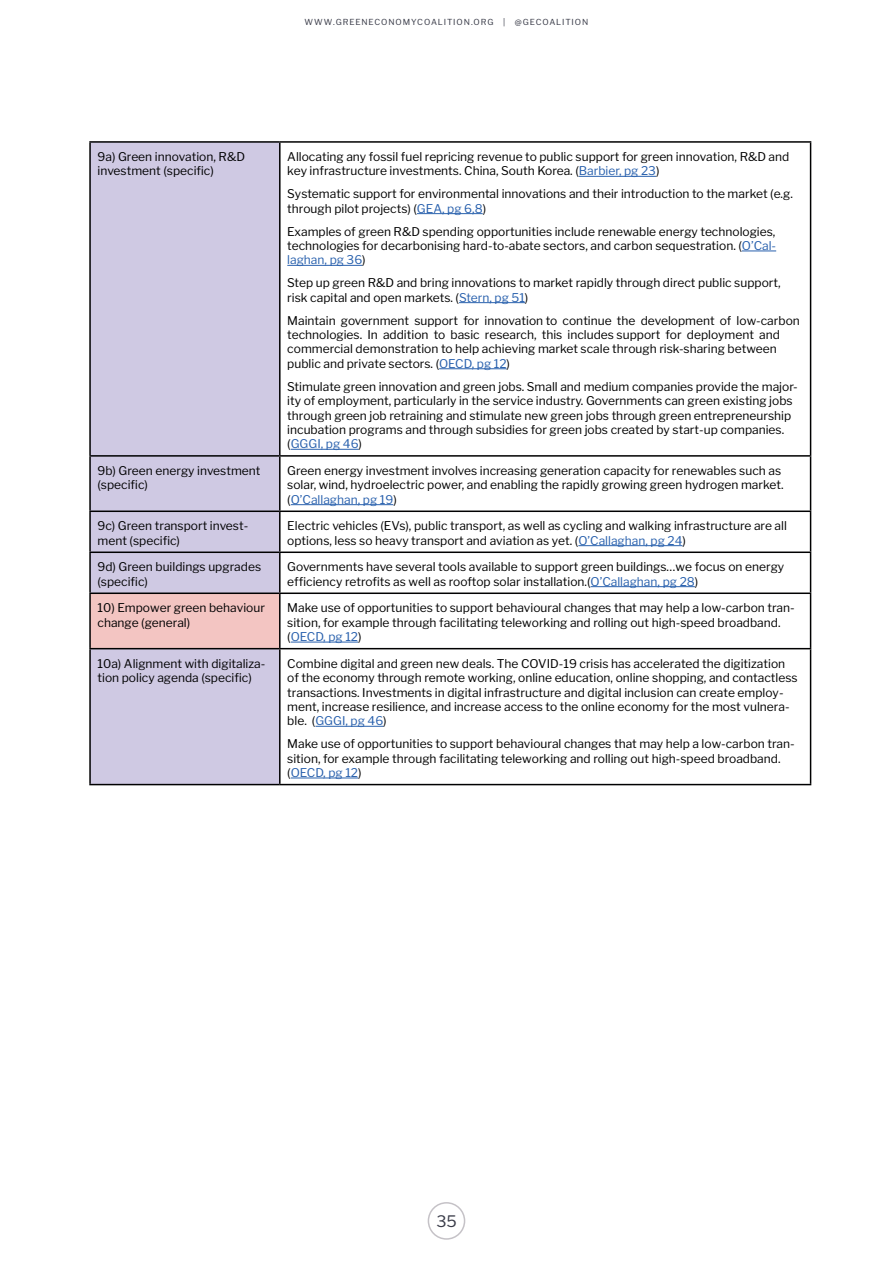
<style>
.page{position:relative;width:893px;height:1263px;background:#fff}
.page>*{position:absolute;margin:0;border:0;box-sizing:border-box;transform-origin:0 0}
.t1{font:15.75px "Libre Franklin";color:#393b48}
.t2{font:12px/14.4px "Libre Franklin";color:#000001}
.t3{font:8.25px "Libre Franklin";letter-spacing:.11em;color:#393b48}
.s1{color:#2860ad}
</style>
<div class="page">
<div style="left:91px;top:143px;width:188px;height:641px;background:#cfc9e3"></div>
<div style="left:90px;top:593px;width:190px;height:56px;background:#f3c5c2"></div>
<hr style="left:89px;top:141px;width:191px;height:2px;background:#000001">
<hr style="left:280px;top:141px;width:531px;height:2px;background:#000001">
<hr style="left:89px;top:455px;width:191px;height:2px;background:#000001">
<hr style="left:280px;top:455px;width:531px;height:2px;background:#000001">
<hr style="left:89px;top:510px;width:191px;height:2px;background:#000001">
<hr style="left:280px;top:510px;width:531px;height:2px;background:#000001">
<hr style="left:89px;top:551px;width:191px;height:2px;background:#000001">
<hr style="left:280px;top:551px;width:531px;height:2px;background:#000001">
<hr style="left:89px;top:592px;width:191px;height:2px;background:#000001">
<hr style="left:280px;top:592px;width:531px;height:2px;background:#000001">
<hr style="left:89px;top:648px;width:191px;height:1px;background:#000001">
<hr style="left:280px;top:648px;width:531px;height:1px;background:#000001">
<hr style="left:89px;top:784px;width:191px;height:1px;background:#000001">
<hr style="left:280px;top:784px;width:531px;height:1px;background:#000001">
<hr style="left:89px;top:143px;width:2px;height:312px;background:#000001">
<hr style="left:89px;top:457px;width:2px;height:53px;background:#000001">
<hr style="left:89px;top:512px;width:2px;height:39px;background:#000001">
<hr style="left:89px;top:553px;width:2px;height:39px;background:#000001">
<hr style="left:89px;top:594px;width:2px;height:54px;background:#000001">
<hr style="left:89px;top:649px;width:2px;height:135px;background:#000001">
<hr style="left:279px;top:143px;width:2px;height:312px;background:#000001">
<hr style="left:810px;top:143px;width:1px;height:312px;background:#000001">
<hr style="left:279px;top:457px;width:2px;height:53px;background:#000001">
<hr style="left:810px;top:457px;width:1px;height:53px;background:#000001">
<hr style="left:279px;top:512px;width:2px;height:39px;background:#000001">
<hr style="left:810px;top:512px;width:1px;height:39px;background:#000001">
<hr style="left:279px;top:553px;width:2px;height:39px;background:#000001">
<hr style="left:810px;top:553px;width:1px;height:39px;background:#000001">
<hr style="left:279px;top:594px;width:2px;height:54px;background:#000001">
<hr style="left:810px;top:594px;width:1px;height:54px;background:#000001">
<hr style="left:279px;top:649px;width:2px;height:135px;background:#000001">
<hr style="left:810px;top:649px;width:1px;height:135px;background:#000001">
<hr style="left:579px;top:176px;width:77px;height:1px;background:#2860ad">
<hr style="left:417px;top:213px;width:66px;height:1px;background:#2860ad">
<hr style="left:742px;top:251px;width:34px;height:1px;background:#2860ad">
<hr style="left:287px;top:265px;width:75px;height:1px;background:#2860ad">
<hr style="left:459px;top:302px;width:66px;height:1px;background:#2860ad">
<hr style="left:439px;top:368px;width:68px;height:1px;background:#2860ad">
<hr style="left:291px;top:449px;width:68px;height:1px;background:#2860ad">
<hr style="left:291px;top:504px;width:102px;height:1px;background:#2860ad">
<hr style="left:578px;top:545px;width:104px;height:1px;background:#2860ad">
<hr style="left:590px;top:586px;width:105px;height:1px;background:#2860ad">
<hr style="left:291px;top:642px;width:67px;height:1px;background:#2860ad">
<hr style="left:315px;top:726px;width:68px;height:1px;background:#2860ad">
<hr style="left:291px;top:778px;width:67px;height:1px;background:#2860ad">
<div style="left:428px;top:1202px;width:37px;height:38px;border:2px solid #c5c2c7;border-radius:50%"></div>
<p class="t3" style="left:305px;top:17px;width:285px">WWW.GREENECONOMYCOALITION.ORG | @GECOALITION</p>
<p class="t2" style="left:98px;top:149px;width:149px">9a) Green innovation, R&amp;D investment (specific)</p>
<p class="t2" style="left:287px;top:149px;width:504px">Allocating any fossil fuel repricing revenue to public support for green innovation, R&amp;D and key infrastructure investments. China, South Korea. (<span class="s1">Barbier, pg 23</span>)</p>
<p class="t2" style="left:287px;top:187px;width:507px">Systematic support for environmental innovations and their introduction to the market (e.g. through pilot projects) (<span class="s1">GEA, pg 6,8</span>)</p>
<p class="t2" style="left:287px;top:224px;width:490px;text-align:justify">Examples of green R&amp;D spending opportunities include renewable energy technologies, technologies for decarbonising hard-to-abate sectors, and carbon sequestration. (<span class="s1">O’Cal&shy;laghan, pg 36</span>)</p>
<p class="t2" style="left:287px;top:276px;width:495px">Step up green R&amp;D and bring innovations to market rapidly through direct public support, risk capital and open markets. (<span class="s1">Stern, pg 51</span>)</p>
<p class="t2" style="left:287px;top:313px;width:514px">Maintain government support for innovation to continue the development of low-carbon technologies. In addition to basic research, this includes support for deployment and commercial demonstration to help achieving market scale through risk-sharing between public and private sectors. (<span class="s1">OECD, pg 12</span>)</p>
<p class="t2" style="left:287px;top:379px;width:512px">Stimulate green innovation and green jobs. Small and medium companies provide the major&shy;ity of employment, particularly in the service industry. Governments can green existing jobs through green job retraining and stimulate new green jobs through green entrepreneurship incubation programs and through subsidies for green jobs created by start-up companies. (<span class="s1">GGGI, pg 46</span>)</p>
<p class="t2" style="left:98px;top:463px;width:164px">9b) Green energy investment (specific)</p>
<p class="t2" style="left:287px;top:463px;width:498px">Green energy investment involves increasing generation capacity for renewables such as solar, wind, hydroelectric power, and enabling the rapidly growing green hydrogen market. (<span class="s1">O’Callaghan, pg 19</span>)</p>
<p class="t2" style="left:98px;top:519px;width:152px">9c) Green transport invest&shy;ment (specific)</p>
<p class="t2" style="left:287px;top:519px;width:501px">Electric vehicles (EVs), public transport, as well as cycling and walking infrastructure are all options, less so heavy transport and aviation as yet. (<span class="s1">O’Callaghan, pg 24</span>)</p>
<p class="t2" style="left:98px;top:560px;width:165px">9d) Green buildings upgrades (specific)</p>
<p class="t2" style="left:287px;top:560px;width:498px">Governments have several tools available to support green buildings…we focus on energy efficiency retrofits as well as rooftop solar installation.(<span class="s1">O’Callaghan, pg 28</span>)</p>
<p class="t2" style="left:98px;top:601px;width:169px">10) Empower green behaviour change (general)</p>
<p class="t2" style="left:287px;top:601px;width:509px">Make use of opportunities to support behavioural changes that may help a low-carbon tran&shy;sition, for example through facilitating teleworking and rolling out high-speed broadband. (<span class="s1">OECD, pg 12</span>)</p>
<p class="t2" style="left:98px;top:656px;width:169px">10a) Alignment with digitaliza&shy;tion policy agenda (specific)</p>
<p class="t2" style="left:287px;top:656px;width:512px">Combine digital and green new deals. The COVID-19 crisis has accelerated the digitization of the economy through remote working, online education, online shopping, and contactless transactions. Investments in digital infrastructure and digital inclusion can create employ&shy;ment, increase resilience, and increase access to the online economy for the most vulnera&shy;ble. (<span class="s1">GGGI, pg 46</span>)</p>
<p class="t2" style="left:287px;top:737px;width:509px">Make use of opportunities to support behavioural changes that may help a low-carbon tran&shy;sition, for example through facilitating teleworking and rolling out high-speed broadband. (<span class="s1">OECD, pg 12</span>)</p>
<h1 class="t1" style="left:437px;top:1212px;width:22px">35</h1>
</div>
